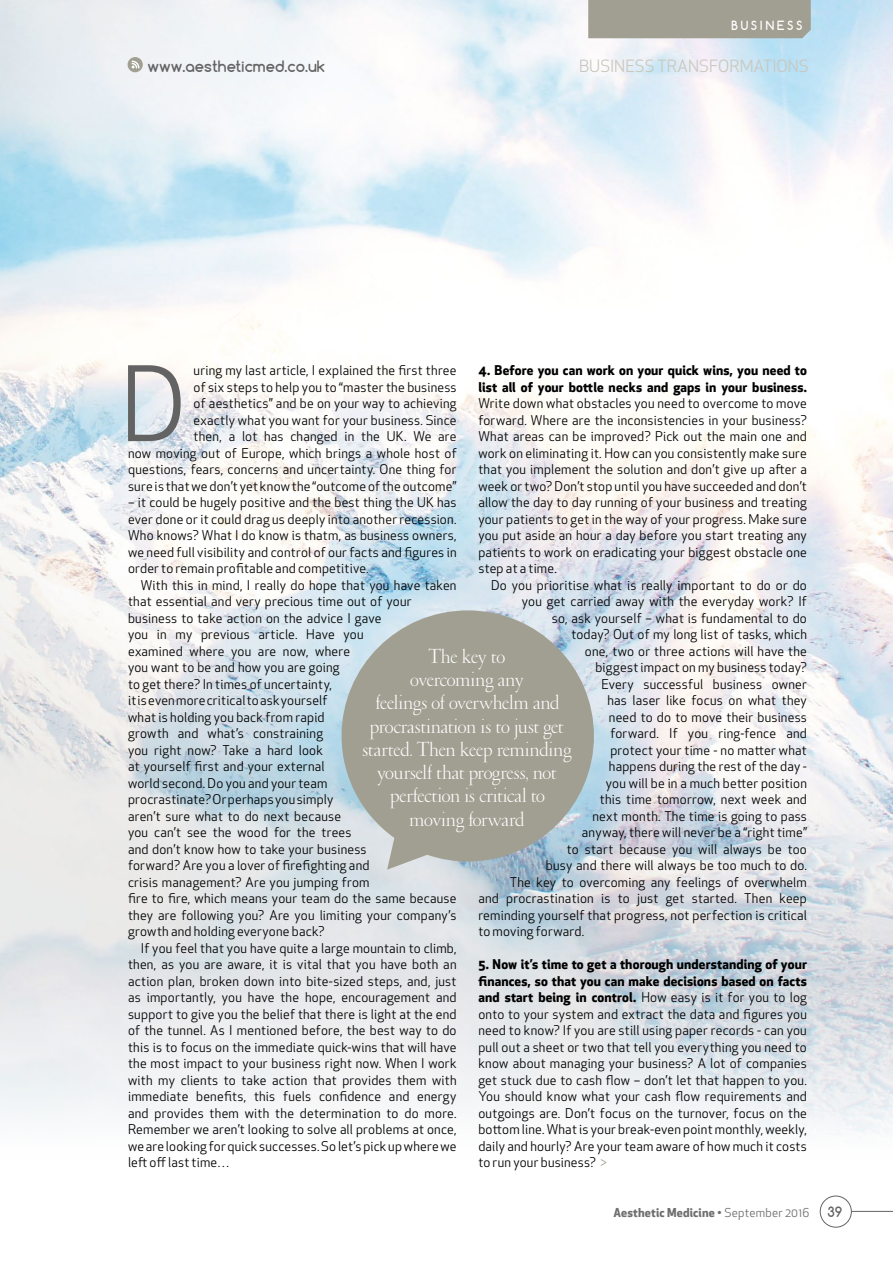
<style>
.page{position:relative;width:893px;height:1263px;background:#fff}
.page>*{position:absolute;margin:0;border:0;box-sizing:border-box;transform-origin:0 0}
.Body_Copy_First_Para{font:101.1px "Apex New";color:#646363}
.t1{font:300 21px/23.2px "Garamond";letter-spacing:-.01em;color:#fff;text-align:center}
.Article_Headline_RHP{font:16.5px "Apex New";letter-spacing:.005em;color:#c9c7bd}
.t2{font:700 15px "Comfortaa";color:#646363}
.t3{font:700 13.5px "Comfortaa";color:#646363}
.Body_Copy{font:13.2px/16.5px "Apex New";letter-spacing:.015em;color:#000;text-align:justify}
.Body_Copy_First_Para-2{font:13.2px/16.5px "Apex New";letter-spacing:.015em;color:#000;text-align:right}
.t4{font:700 12px "Apex New";letter-spacing:.01em;color:#706f6f}
.Section_Tab_RHP{font:700 12px "Comfortaa";letter-spacing:.225em;color:#fff}
.s1{font-weight:700}
.s2{color:#a19f92}
.s3{font-weight:400}
</style>
<div class="page">
<img style="left:0;top:0;width:893px;height:1134px">
<div style="left:820px;top:1196px;width:32px;height:31px;border:1px solid #646363;border-radius:50%"></div>
<hr style="left:852px;top:1211px;width:41px;height:1px;background:#646363">
<div style="left:588px;top:0;width:223px;height:38px;background:#a19f92"></div>
<svg style="left:128px;top:57px;width:15px;height:15px"></svg>
<svg style="left:132px;top:61px;width:7px;height:7px"></svg>
<svg style="left:342px;top:610px;width:252px;height:260px;background:#a9aca5"></svg>
<p class="Section_Tab_RHP" style="left:731px;top:18px;width:72px">BUSINESS</p>
<p class="t2" style="left:147px;top:57px;width:179px">www.aestheticmed.co.uk</p>
<p class="Article_Headline_RHP" style="left:579px;top:56px;width:231px">BUSINESS TRANSFORMATIONS</p>
<p class="Body_Copy" style="left:478px;top:362px;width:330px"><span class="s1">4. Before you can work on your quick wins, you need to list all of your bottle necks and gaps in your business.<br></span>Write down what obstacles you need to overcome to move forward. Where are the inconsistencies in your business?<br>What areas can be improved? Pick out the main one and work on eliminating it. How can you consistently make sure that you implement the solution and don’t give up after a week or two? Don’t stop until you have succeeded and don’t allow the day to day running of your business and treating your patients to get in the way of your progress. Make sure you put aside an hour a day before you start treating any patients to work on eradicating your biggest obstacle one step at a time.</p>
<p class="Body_Copy" style="left:491px;top:577px;width:317px">Do you prioritise what is really important to do or do</p>
<p class="Body_Copy" style="left:522px;top:593px;width:286px">you get carried away with the everyday work? If</p>
<p class="Body_Copy" style="left:552px;top:610px;width:257px">so, ask yourself – what is fundamental to do</p>
<p class="Body_Copy" style="left:571px;top:626px;width:237px">today? Out of my long list of tasks, which</p>
<p class="Body_Copy" style="left:585px;top:643px;width:224px">one, two or three actions will have the</p>
<p class="Body_Copy" style="left:595px;top:659px;width:213px">biggest impact on my business today?</p>
<p class="Body_Copy" style="left:601px;top:676px;width:207px">Every successful business owner</p>
<p class="Body_Copy" style="left:607px;top:692px;width:201px">has laser like focus on what they</p>
<p class="Body_Copy" style="left:609px;top:709px;width:199px">need to do to move their business</p>
<p class="Body_Copy" style="left:610px;top:725px;width:198px">forward. If you ring-fence and</p>
<p class="Body_Copy" style="left:610px;top:742px;width:198px">protect your time - no matter what</p>
<p class="Body_Copy" style="left:609px;top:758px;width:199px">happens during the rest of the day -</p>
<p class="Body_Copy" style="left:606px;top:775px;width:202px">you will be in a much better position</p>
<p class="Body_Copy" style="left:600px;top:791px;width:209px">this time tomorrow, next week and</p>
<p class="Body_Copy" style="left:592px;top:808px;width:216px">next month. The time is going to pass</p>
<p class="Body_Copy" style="left:582px;top:824px;width:227px">anyway, there will never be a “right time”</p>
<p class="Body_Copy" style="left:567px;top:841px;width:242px">to start because you will always be too</p>
<p class="Body_Copy" style="left:546px;top:857px;width:262px">busy and there will always be too much to do.</p>
<p class="Body_Copy" style="left:510px;top:874px;width:298px">The key to overcoming any feelings of overwhelm</p>
<p class="Body_Copy" style="left:478px;top:890px;width:330px">and procrastination is to just get started. Then keep</p>
<p class="Body_Copy" style="left:478px;top:907px;width:330px">reminding yourself that progress, not perfection is critical</p>
<p class="Body_Copy" style="left:478px;top:923px;width:107px">to moving forward.</p>
<p class="Body_Copy" style="left:478px;top:956px;width:330px"><span class="s1">5. Now it’s time to get a thorough understanding of your finances, so that you can make decisions based on facts and start being in control.</span> How easy is it for you to log onto to your system and extract the data and figures you need to know? If you are still using paper records - can you pull out a sheet or two that tell you everything you need to know about managing your business? A lot of companies get stuck due to cash flow – don’t let that happen to you.<br>You should know what your cash flow requirements and outgoings are. Don’t focus on the turnover, focus on the bottom line. What is your break-even point monthly, weekly, daily and hourly? Are your team aware of how much it costs to run your business? <span class="s2">&gt;</span></p>
<p class="Body_Copy_First_Para-2" style="left:128px;top:362px;width:330px">uring my last article, I explained the first three<br>of six steps to help you to “master the business<br>of aesthetics” and be on your way to achieving<br>exactly what you want for your business. Since<br>then, a lot has changed in the UK. We are<br>now moving out of Europe, which brings a whole host of questions, fears, concerns and uncertainty. One thing for sure is that we don’t yet know the “outcome of the outcome”</p>
<p class="Body_Copy_First_Para-2" style="left:128px;top:494px;width:330px;text-align:justify">– it could be hugely positive and the best thing the UK has ever done or it could drag us deeply into another recession.<br>Who knows? What I do know is thatm, as business owners, we need full visibility and control of our facts and figures in order to remain profitable and competitive.</p>
<p class="Body_Copy" style="left:128px;top:577px;width:330px;text-align:left;text-indent:13px">With this in mind, I really do hope that you have taken that essential and very precious time out of your business to take action on the advice I gave<br>you in my previous article. Have you<br>examined where you are now, where<br>you want to be and how you are going<br>to get there? In times of uncertainty,<br>it is even more critical to ask yourself<br>what is holding you back from rapid<br>growth and what’s constraining<br>you right now? Take a hard look<br>at yourself first and your external<br>world second. Do you and your team<br>procrastinate? Or perhaps you simply<br>aren’t sure what to do next because<br>you can’t see the wood for the trees<br>and don’t know how to take your business<br>forward? Are you a lover of firefighting and<br>crisis management? Are you jumping from<br>fire to fire, which means your team do the same because they are following you? Are you limiting your company’s growth and holding everyone back?</p>
<p class="Body_Copy" style="left:128px;top:940px;width:330px;text-indent:13px">If you feel that you have quite a large mountain to climb, then, as you are aware, it is vital that you have both an action plan, broken down into bite-sized steps, and, just as importantly, you have the hope, encouragement and support to give you the belief that there is light at the end of the tunnel. As I mentioned before, the best way to do this is to focus on the immediate quick-wins that will have the most impact to your business right now. When I work with my clients to take action that provides them with immediate benefits, this fuels confidence and energy and provides them with the determination to do more.<br>Remember we aren’t looking to solve all problems at once, we are looking for quick successes. So let’s pick up where we left off last time…</p>
<p class="Body_Copy_First_Para" style="left:120px;top:340px;width:68px">D</p>
<p class="t1" style="left:362px;top:646px;width:211px">The key to<br>overcoming any<br>feelings of overwhelm and procrastination is to just get started. Then keep reminding yourself that progress, not perfection is critical to moving forward</p>
<p class="t4" style="left:613px;top:1203px;width:197px">Aesthetic Medicine • <span class="s3">September 2016</span></p>
<p class="t3" style="left:827px;top:1203px;width:16px">39</p>
</div>
